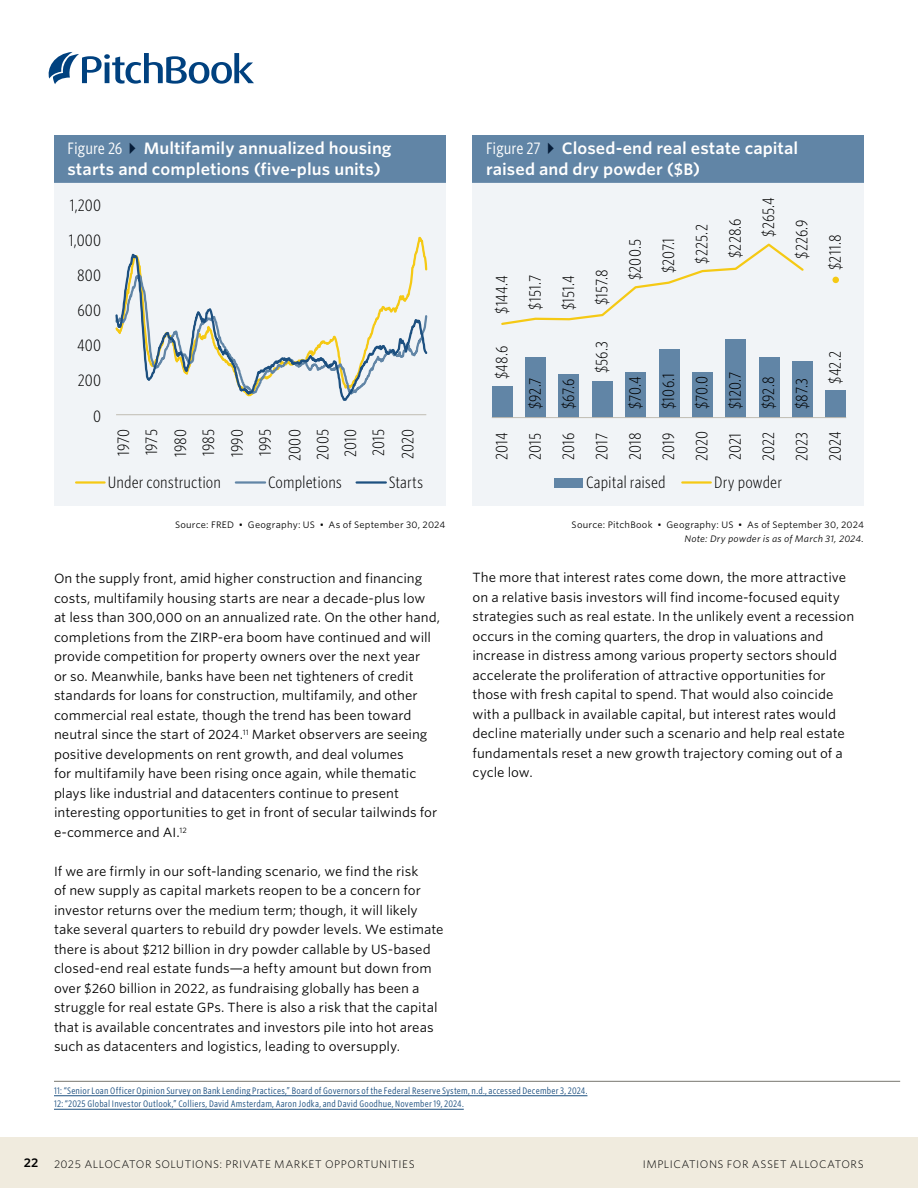
<style>
.page{position:relative;width:918px;height:1188px;background:#fff}
.page>*{position:absolute;margin:0;border:0;box-sizing:border-box;transform-origin:0 0}
.t1{font:300 15.75px/33.3px "Whitney Cond S Sm";letter-spacing:-.005em;color:#000;text-align:justify}
.Allocators_chart_title{font:600 15.75px/21px "Whitney S Sm";letter-spacing:.005em;color:#fff}
.Allocators_chart_title-2{font:15.75px "Whitney Cond S Sm";color:#fff}
.Allocators_body_copy{font:12.75px/19.5px "Whitney S Sm";color:#000}
.t2{font:600 12px "Whitney S Sm";color:#000}
.Allocators_footer_left{font:300 10.5px "Whitney S Sm";letter-spacing:.05em;color:#000}
.Allocators_footer_right{font:300 10.5px "Whitney S Sm";letter-spacing:.045em;color:#000}
.CR_Footnote{font:9px/13.5px "Whitney Cond S Sm";letter-spacing:.02em;color:#1d5080}
.Allocators_source_tag{font:9px/13.5px "Whitney S Sm";letter-spacing:.025em;color:#000;text-align:right}
.s1{font-style:italic}
</style>
<div class="page">
<div style="left:0;top:1137px;width:918px;height:51px;background:#f0ebde"></div>
<svg style="left:49px;top:52px;width:205px;height:32px"></svg>
<hr style="left:54px;top:1081px;width:846px;height:1px;background:#78766f">
<hr style="left:54px;top:1095px;width:533px;height:1px;background:#1d5080">
<hr style="left:54px;top:1109px;width:410px;height:1px;background:#1d5080">
<div style="left:54px;top:135px;width:391px;height:47px;background:#6185a6"></div>
<div style="left:54px;top:182px;width:391px;height:324px;background:#f1f4f7"></div>
<hr style="left:116px;top:414px;width:310px;height:1px;background:#c0bcb2">
<svg style="left:115px;top:236px;width:313px;height:165px"></svg>
<hr style="left:76px;top:481px;width:29px;height:3px;background:#f5c914">
<hr style="left:236px;top:481px;width:29px;height:3px;background:#6185a6">
<hr style="left:357px;top:481px;width:29px;height:3px;background:#1d5080">
<div style="left:472px;top:135px;width:392px;height:47px;background:#6185a6"></div>
<div style="left:472px;top:182px;width:392px;height:324px;background:#f1f4f7"></div>
<div style="left:554px;top:478px;width:29px;height:9px;background:#6185a6"></div>
<hr style="left:682px;top:481px;width:29px;height:3px;background:#f5c914">
<div style="left:825px;top:390px;width:21px;height:28px;background:#6185a6"></div>
<div style="left:792px;top:361px;width:21px;height:57px;background:#6185a6"></div>
<div style="left:759px;top:357px;width:20px;height:61px;background:#6185a6"></div>
<div style="left:725px;top:339px;width:21px;height:79px;background:#6185a6"></div>
<div style="left:692px;top:372px;width:21px;height:46px;background:#6185a6"></div>
<div style="left:659px;top:349px;width:20px;height:69px;background:#6185a6"></div>
<div style="left:625px;top:372px;width:21px;height:46px;background:#6185a6"></div>
<div style="left:592px;top:381px;width:21px;height:37px;background:#6185a6"></div>
<div style="left:559px;top:374px;width:20px;height:44px;background:#6185a6"></div>
<div style="left:525px;top:357px;width:21px;height:61px;background:#6185a6"></div>
<div style="left:492px;top:386px;width:21px;height:32px;background:#6185a6"></div>
<svg style="left:501px;top:243px;width:303px;height:82px"></svg>
<hr style="left:492px;top:417px;width:354px;height:1px;background:#c0bcb2">
<div style="left:832px;top:277px;width:7px;height:6px;background:#f5c914;border-radius:50%"></div>
<p class="Allocators_chart_title" style="left:68px;top:138px;width:326px;text-indent:76px">Multifamily annualized housing starts and completions (five-plus units)</p>
<p class="Allocators_chart_title-2" style="left:68px;top:138px;width:57px">Figure 26</p>
<p class="Allocators_chart_title" style="left:486px;top:138px;width:314px;text-indent:76px">Closed-end real estate capital raised and dry powder ($B)</p>
<p class="Allocators_chart_title-2" style="left:486px;top:138px;width:56px">Figure 27</p>
<p class="t1" style="left:70px;top:188px;width:33px">1,200</p>
<p class="t1" style="left:69px;top:223px;width:34px">1,000</p>
<p class="t1" style="left:77px;top:258px;width:25px">800</p>
<p class="t1" style="left:77px;top:293px;width:25px">600</p>
<p class="t1" style="left:484px;top:314px;width:40px;rotate:-90deg">$144.4</p>
<p class="t1" style="left:518px;top:310px;width:36px;rotate:-90deg">$151.7</p>
<p class="t1" style="left:551px;top:310px;width:37px;rotate:-90deg">$151.4</p>
<p class="t1" style="left:585px;top:305px;width:38px;rotate:-90deg">$157.8</p>
<p class="t1" style="left:618px;top:280px;width:42px;rotate:-90deg">$200.5</p>
<p class="t1" style="left:651px;top:273px;width:37px;rotate:-90deg">$207.1</p>
<p class="t1" style="left:685px;top:264px;width:41px;rotate:-90deg">$225.2</p>
<p class="t1" style="left:718px;top:258px;width:41px;rotate:-90deg">$228.6</p>
<p class="t1" style="left:751px;top:237px;width:41px;rotate:-90deg">$265.4</p>
<p class="t1" style="left:785px;top:259px;width:40px;rotate:-90deg">$226.9</p>
<p class="t1" style="left:818px;top:270px;width:37px;rotate:-90deg">$211.8</p>
<p class="t1" style="left:77px;top:328px;width:26px">400</p>
<p class="t1" style="left:78px;top:364px;width:25px">200</p>
<p class="t1" style="left:93px;top:399px;width:10px">0</p>
<p class="t1" style="left:485px;top:379px;width:35px;rotate:-90deg">$48.6</p>
<p class="t1" style="left:518px;top:409px;width:33px;rotate:-90deg">$92.7</p>
<p class="t1" style="left:551px;top:409px;width:32px;rotate:-90deg">$67.6</p>
<p class="t1" style="left:585px;top:373px;width:34px;rotate:-90deg">$56.3</p>
<p class="t1" style="left:618px;top:409px;width:34px;rotate:-90deg">$70.4</p>
<p class="t1" style="left:651px;top:409px;width:37px;rotate:-90deg">$106.1</p>
<p class="t1" style="left:685px;top:409px;width:35px;rotate:-90deg">$70.0</p>
<p class="t1" style="left:718px;top:409px;width:39px;rotate:-90deg">$120.7</p>
<p class="t1" style="left:751px;top:409px;width:34px;rotate:-90deg">$92.8</p>
<p class="t1" style="left:785px;top:409px;width:32px;rotate:-90deg">$87.3</p>
<p class="t1" style="left:818px;top:384px;width:34px;rotate:-90deg">$42.2</p>
<p class="t1" style="left:109px;top:457px;width:29px;line-height:28.3px;rotate:-90deg">1970<br>1975<br>1980<br>1985<br>1990<br>1995</p>
<p class="t1" style="left:280px;top:461px;width:33px;line-height:28.2px;rotate:-90deg">2000<br>2005<br>2010<br>2015<br>2020</p>
<p class="t1" style="left:108px;top:465px;width:114px">Under construction</p>
<p class="t1" style="left:268px;top:465px;width:75px">Completions</p>
<p class="t1" style="left:389px;top:465px;width:36px">Starts</p>
<p class="t1" style="left:485px;top:461px;width:31px;rotate:-90deg">2014<br>2015<br>2016<br>2017<br>2018<br>2019<br>2020<br>2021<br>2022<br>2023<br>2024</p>
<p class="t1" style="left:586px;top:465px;width:81px">Capital raised</p>
<p class="t1" style="left:714px;top:465px;width:69px">Dry powder</p>
<p class="Allocators_source_tag" style="left:175px;top:518px;width:272px">Source: FRED • Geography: US • As of September 30, 2024</p>
<p class="Allocators_source_tag" style="left:572px;top:518px;width:294px">Source: PitchBook • Geography: US • As of September 30, 2024<br><span class="s1">Note: Dry powder is as of March 31, 2024.</span></p>
<p class="Allocators_body_copy" style="left:54px;top:569px;width:388px">On the supply front, amid higher construction and financing costs, multifamily housing starts are near a decade-plus low at less than 300,000 on an annualized rate. On the other hand, completions from the ZIRP-era boom have continued and will provide competition for property owners over the next year<br>or so. Meanwhile, banks have been net tighteners of credit standards for loans for construction, multifamily, and other commercial real estate, though the trend has been toward neutral since the start of 2024.<sup>11</sup> Market observers are seeing positive developments on rent growth, and deal volumes<br>for multifamily have been rising once again, while thematic plays like industrial and datacenters continue to present interesting opportunities to get in front of secular tailwinds for e-commerce and AI.<sup>12</sup></p>
<p class="Allocators_body_copy" style="left:54px;top:861px;width:391px">If we are firmly in our soft-landing scenario, we find the risk<br>of new supply as capital markets reopen to be a concern for investor returns over the medium term; though, it will likely take several quarters to rebuild dry powder levels. We estimate there is about $212 billion in dry powder callable by US-based closed-end real estate funds—a hefty amount but down from over $260 billion in 2022, as fundraising globally has been a struggle for real estate GPs. There is also a risk that the capital that is available concentrates and investors pile into hot areas such as datacenters and logistics, leading to oversupply.</p>
<p class="Allocators_body_copy" style="left:472px;top:568px;width:383px">The more that interest rates come down, the more attractive on a relative basis investors will find income-focused equity strategies such as real estate. In the unlikely event a recession occurs in the coming quarters, the drop in valuations and increase in distress among various property sectors should accelerate the proliferation of attractive opportunities for those with fresh capital to spend. That would also coincide with a pullback in available capital, but interest rates would decline materially under such a scenario and help real estate fundamentals reset a new growth trajectory coming out of a cycle low.</p>
<p class="CR_Footnote" style="left:54px;top:1083px;width:535px">11: “Senior Loan Officer Opinion Survey on Bank Lending Practices,” Board of Governors of the Federal Reserve System, n.d., accessed December 3, 2024.<br>12: “2025 Global Investor Outlook,” Colliers, David Amsterdam, Aaron Jodka, and David Goodhue, November 19, 2024.</p>
<p class="t2" style="left:24px;top:1154px;width:16px">22</p>
<p class="Allocators_footer_left" style="left:54px;top:1156px;width:362px">2025 ALLOCATOR SOLUTIONS: PRIVATE MARKET OPPORTUNITIES</p>
<p class="Allocators_footer_right" style="left:643px;top:1157px;width:223px">IMPLICATIONS FOR ASSET ALLOCATORS</p>
</div>
